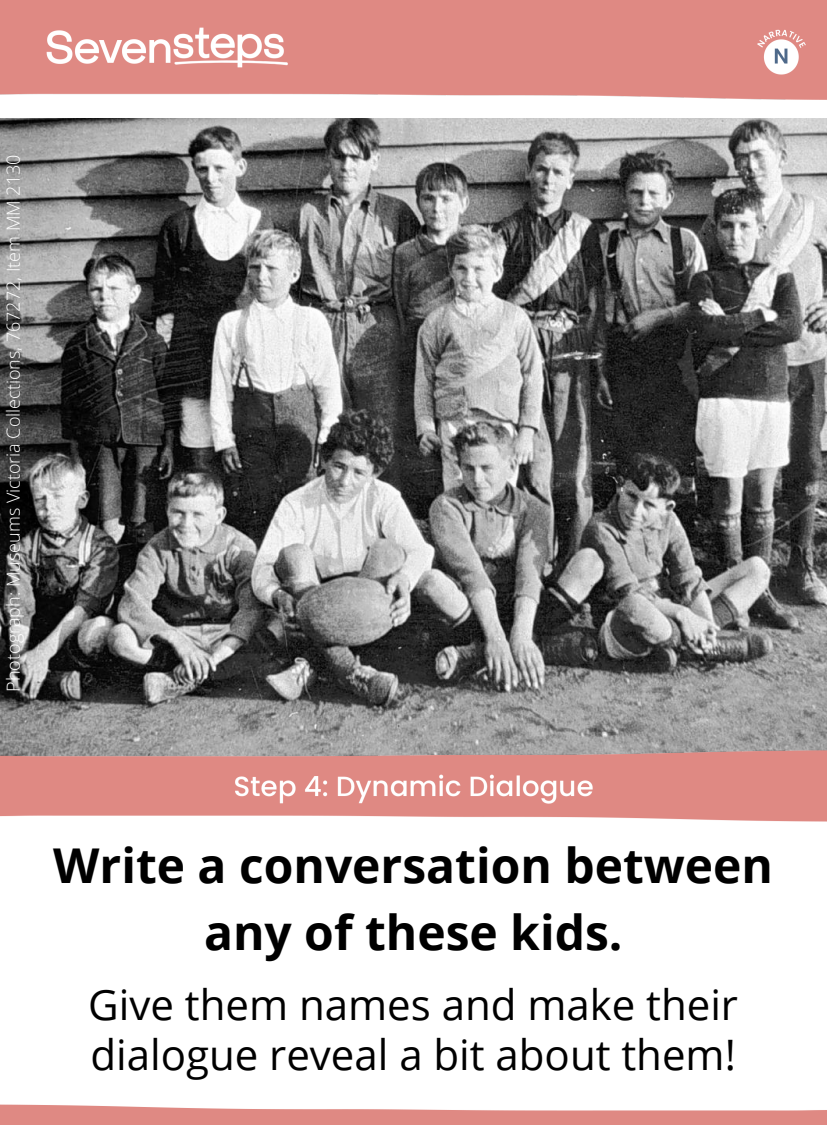
<style>
.page{position:relative;width:827px;height:1125px;background:#fff}
.page>*{position:absolute;margin:0;border:0;box-sizing:border-box;transform-origin:0 0}
.t1{font:700 48px/67.1px "Open Sans";color:#000;text-align:center}
.t2{font:42px/49.9px "Open Sans";color:#000}
.t3{font:300 18px "Open Sans";color:#fff}
</style>
<div class="page">
<img style="left:0;top:0;width:827px;height:726px">
<img style="left:0;top:726px;width:827px;height:399px">
<p class="t3" style="left:1px;top:692px;width:539px;rotate:-90deg">Photograph: Museums Victoria Collections, 767272, Item MM 2130</p>
<p class="t1" style="left:53px;top:831px;width:721px">Write a conversation between any of these kids.</p>
<p class="t2" style="left:88px;top:979px;width:651px">Give them names and make their dialogue reveal a bit about them!</p>
</div>
